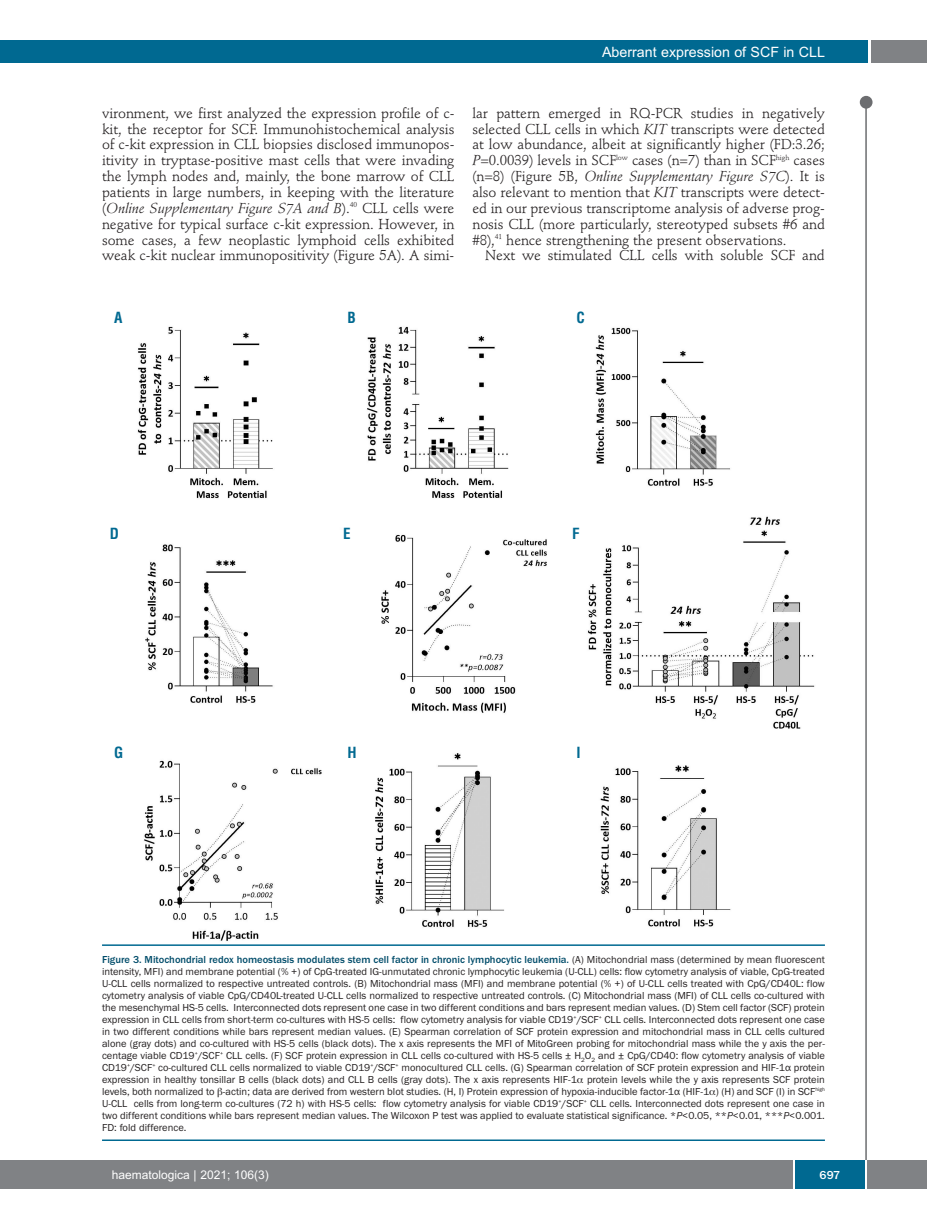
<style>
.page{position:relative;width:927px;height:1225px;background:#fff}
.page>*{position:absolute;margin:0;border:0;box-sizing:border-box;transform-origin:0 0}
.t1{font:700 condensed 15px "Helvetica";color:#006991}
.t2{font:14.25px/15.9px "Stempel Schneidler";letter-spacing:-.005em;color:#231f20;text-align:justify}
.t3{font:14.25px "Arial";color:#fff}
.t4{font:12px "Arial";color:#fff}
.t5{font:500 12px "Franklin Gothic";color:#fff}
.t6{font:10.5px/12px "Franklin Gothic";color:#231f20;text-align:justify}
.s1{font-style:italic}
.s2{font-weight:500;color:#014c6a}
</style>
<div class="page">
<div style="left:860px;top:96px;width:12px;height:13px;background:#6c6d70;border-radius:50%"></div>
<hr style="left:865px;top:98px;width:2px;height:1062px;background:#6c6d70">
<div style="left:871px;top:40px;width:56px;height:22px;background:#808285"></div>
<div style="left:18px;top:40px;width:849px;height:22px;background:#006991"></div>
<div style="left:17px;top:1160px;width:910px;height:28px;background:#808285"></div>
<div style="left:795px;top:1160px;width:70px;height:28px;background:#006991"></div>
<hr style="left:793px;top:1160px;width:2px;height:28px;background:#fff">
<hr style="left:865px;top:1160px;width:2px;height:28px;background:#fff">
<div style="left:0;top:40px;width:19px;height:22px;background:#006991"></div>
<div style="left:0;top:1160px;width:18px;height:28px;background:#808285"></div>
<img style="left:137px;top:326px;width:678px;height:615px">
<hr style="left:102px;top:944px;width:723px;height:2px;background:#006991">
<hr style="left:102px;top:1139px;width:723px;height:2px;background:#006991">
<h2 class="t3" style="left:602px;top:44px;width:224px">Aberrant expression of SCF in CLL</h2>
<p class="t2" style="left:102px;top:106px;width:354px">vironment, we first analyzed the expression profile of c&shy;kit, the receptor for SCF. Immunohistochemical analysis of c-kit expression in CLL biopsies disclosed immunopos&shy;itivity in tryptase-positive mast cells that were invading the lymph nodes and, mainly, the bone marrow of CLL patients in large numbers, in keeping with the literature (<span class="s1">Online Supplementary Figure S7A and B</span>).<sup>40</sup> CLL cells were negative for typical surface c-kit expression. However, in some cases, a few neoplastic lymphoid cells exhibited weak c-kit nuclear immunopositivity (Figure 5A). A simi-</p>
<p class="t2" style="left:472px;top:106px;width:354px">lar pattern emerged in RQ-PCR studies in negatively selected CLL cells in which <span class="s1">KIT</span> transcripts were detected at low abundance, albeit at significantly higher (FD:3.26; <span class="s1">P</span>=0.0039) levels in SCF<sup>low</sup> cases (n=7) than in SCF<sup>high</sup> cases (n=8) (Figure 5B, <span class="s1">Online Supplementary Figure S7C</span>). It is also relevant to mention that <span class="s1">KIT</span> transcripts were detect&shy;ed in our previous transcriptome analysis of adverse prog&shy;nosis CLL (more particularly, stereotyped subsets #6 and #8),<sup>41</sup> hence strengthening the present observations.</p>
<h2 class="t2" style="left:485px;top:249px;width:341px">Next we stimulated CLL cells with soluble SCF and</h2>
<h1 class="t1" style="left:114px;top:309px;width:10px">A</h1>
<h1 class="t1" style="left:347px;top:309px;width:10px">B</h1>
<h1 class="t1" style="left:576px;top:309px;width:10px">C</h1>
<h1 class="t1" style="left:110px;top:525px;width:11px">D</h1>
<h1 class="t1" style="left:343px;top:525px;width:9px">E</h1>
<h1 class="t1" style="left:572px;top:525px;width:9px">F</h1>
<h1 class="t1" style="left:114px;top:744px;width:11px">G</h1>
<h1 class="t1" style="left:347px;top:744px;width:11px">H</h1>
<h1 class="t1" style="left:576px;top:744px;width:6px">I</h1>
<p class="t6" style="left:102px;top:953px;width:724px"><span class="s2">Figure 3. Mitochondrial redox homeostasis modulates stem cell factor in chronic lymphocytic leukemia.</span> (A) Mitochondrial mass (determined by mean fluorescent intensity, MFI) and membrane potential (% +) of CpG-treated IG-unmutated chronic lymphocytic leukemia (U-CLL) cells: flow cytometry analysis of viable, CpG-treated U-CLL cells normalized to respective untreated controls. (B) Mitochondrial mass (MFI) and membrane potential (% +) of U-CLL cells treated with CpG/CD40L: flow cytometry analysis of viable CpG/CD40L-treated U-CLL cells normalized to respective untreated controls. (C) Mitochondrial mass (MFI) of CLL cells co-cultured with the mesenchymal HS-5 cells. Interconnected dots represent one case in two different conditions and bars represent median values. (D) Stem cell factor (SCF) protein expression in CLL cells from short-term co-cultures with HS-5 cells: flow cytometry analysis for viable CD19<sup>+</sup>/SCF<sup>+</sup> CLL cells. Interconnected dots represent one case in two different conditions while bars represent median values. (E) Spearman correlation of SCF protein expression and mitochondrial mass in CLL cells cultured alone (gray dots) and co-cultured with HS-5 cells (black dots). The x axis represents the MFI of MitoGreen probing for mitochondrial mass while the y axis the per&shy;centage viable CD19<sup>+</sup>/SCF<sup>+</sup> CLL cells. (F) SCF protein expression in CLL cells co-cultured with HS-5 cells ± H<sub>2</sub>O<sub>2</sub> and ± CpG/CD40: flow cytometry analysis of viable CD19<sup>+</sup>/SCF<sup>+</sup> co-cultured CLL cells normalized to viable CD19<sup>+</sup>/SCF<sup>+</sup> monocultured CLL cells. (G) Spearman correlation of SCF protein expression and HIF-1α protein expression in healthy tonsillar B cells (black dots) and CLL B cells (gray dots). The x axis represents HIF-1 protein levels while the y axis represents SCF protein levels, both normalized to -actin; data are derived from western blot studies. (H, I) Protein expression of hypoxia-inducible factor-1α (HIF-1 ) (H) and SCF (I) in SCF<sup>high </sup>U-CLL cells from long-term co-cultures (72 h) with HS-5 cells: flow cytometry analysis for viable CD19<sup>+</sup>/SCF<sup>+</sup> CLL cells. Interconnected dots represent one case in two different conditions while bars represent median values. The Wilcoxon P test was applied to evaluate statistical significance. *<span class="s1">P</span>&lt;0.05, **<span class="s1">P</span>&lt;0.01, ***<span class="s1">P</span>&lt;0.001.<br>FD: fold difference.</p>
<p class="t4" style="left:112px;top:1167px;width:158px">haematologica | 2021; 106(3)</p>
<p class="t5" style="left:820px;top:1167px;width:22px">697</p>
</div>
